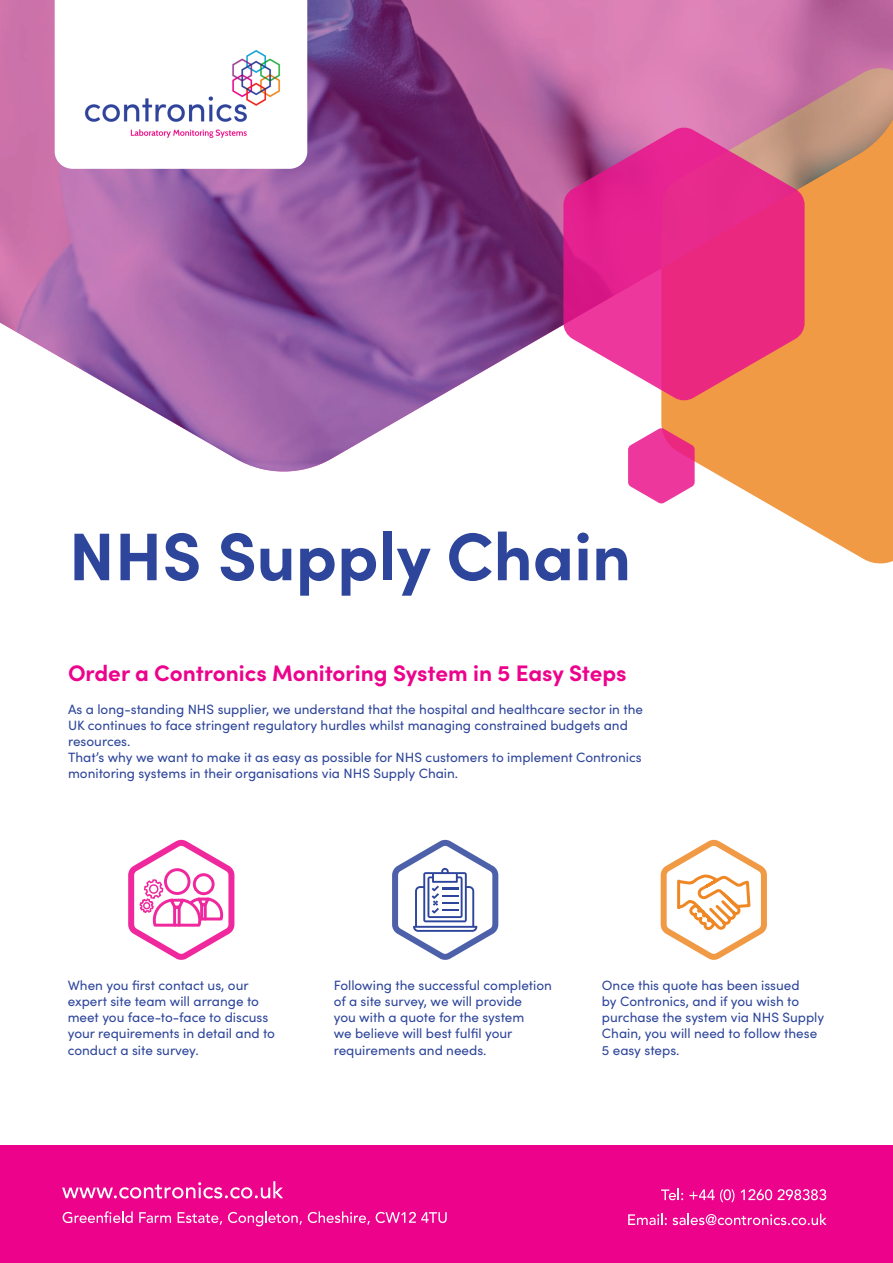
<style>
.page{position:relative;width:893px;height:1263px;background:#fff}
.page>*{position:absolute;margin:0;border:0;box-sizing:border-box;transform-origin:0 0}
.t1{font:700 67.5px "Sofia Pro";color:#2d459b}
.t2{font:700 22.5px "Sofia Pro";color:#ed028c}
.t3{font:13.5px/16.2px "Sofia Pro";color:#2d459b}
</style>
<div class="page">
<svg style="left:128px;top:839px;width:107px;height:121px"></svg>
<svg style="left:392px;top:839px;width:107px;height:121px"></svg>
<svg style="left:660px;top:839px;width:107px;height:121px"></svg>
<svg style="left:718px;top:475px;width:175px;height:89px;fill:#f19a45"></svg>
<img style="left:0;top:0;width:893px;height:475px">
<svg style="left:563px;top:127px;width:242px;height:274px;background:#e3448c"></svg>
<div style="left:0;top:1145px;width:893px;height:118px;background:#ed028c"></div>
<svg style="left:661px;top:1189px;width:22px;height:11px"></svg>
<svg style="left:689px;top:1189px;width:45px;height:13px"></svg>
<svg style="left:741px;top:1189px;width:31px;height:11px"></svg>
<svg style="left:778px;top:1189px;width:48px;height:11px"></svg>
<svg style="left:628px;top:1213px;width:199px;height:12px"></svg>
<svg style="left:62px;top:1181px;width:221px;height:17px"></svg>
<svg style="left:63px;top:1211px;width:70px;height:12px"></svg>
<svg style="left:139px;top:1212px;width:32px;height:11px"></svg>
<svg style="left:178px;top:1212px;width:44px;height:13px"></svg>
<svg style="left:228px;top:1211px;width:74px;height:15px"></svg>
<svg style="left:308px;top:1211px;width:62px;height:14px"></svg>
<svg style="left:376px;top:1212px;width:71px;height:11px"></svg>
<svg style="left:55px;top:0;width:252px;height:169px"></svg>
<img style="left:83px;top:49px;width:198px;height:89px">
<svg style="left:628px;top:428px;width:67px;height:76px"></svg>
<p class="t1" style="left:69px;top:504px;width:564px">NHS Supply Chain</p>
<p class="t2" style="left:68px;top:656px;width:560px">Order a Contronics Monitoring System in 5 Easy Steps</p>
<p class="t3" style="left:68px;top:700px;width:576px">As a long-standing NHS supplier, we understand that the hospital and healthcare sector in the<br>UK continues to face stringent regulatory hurdles whilst managing constrained budgets and resources.</p>
<p class="t3" style="left:68px;top:749px;width:575px">That’s why we want to make it as easy as possible for NHS customers to implement Contronics monitoring systems in their organisations via NHS Supply Chain.</p>
<p class="t3" style="left:68px;top:976px;width:209px">When you first contact us, our expert site team will arrange to meet you face-to-face to discuss your requirements in detail and to conduct a site survey.</p>
<p class="t3" style="left:334px;top:976px;width:220px">Following the successful completion of a site survey, we will provide<br>you with a quote for the system<br>we believe will best fulfil your requirements and needs.</p>
<p class="t3" style="left:602px;top:976px;width:224px">Once this quote has been issued<br>by Contronics, and if you wish to purchase the system via NHS Supply<br>Chain, you will need to follow these<br>5 easy steps.</p>
</div>
